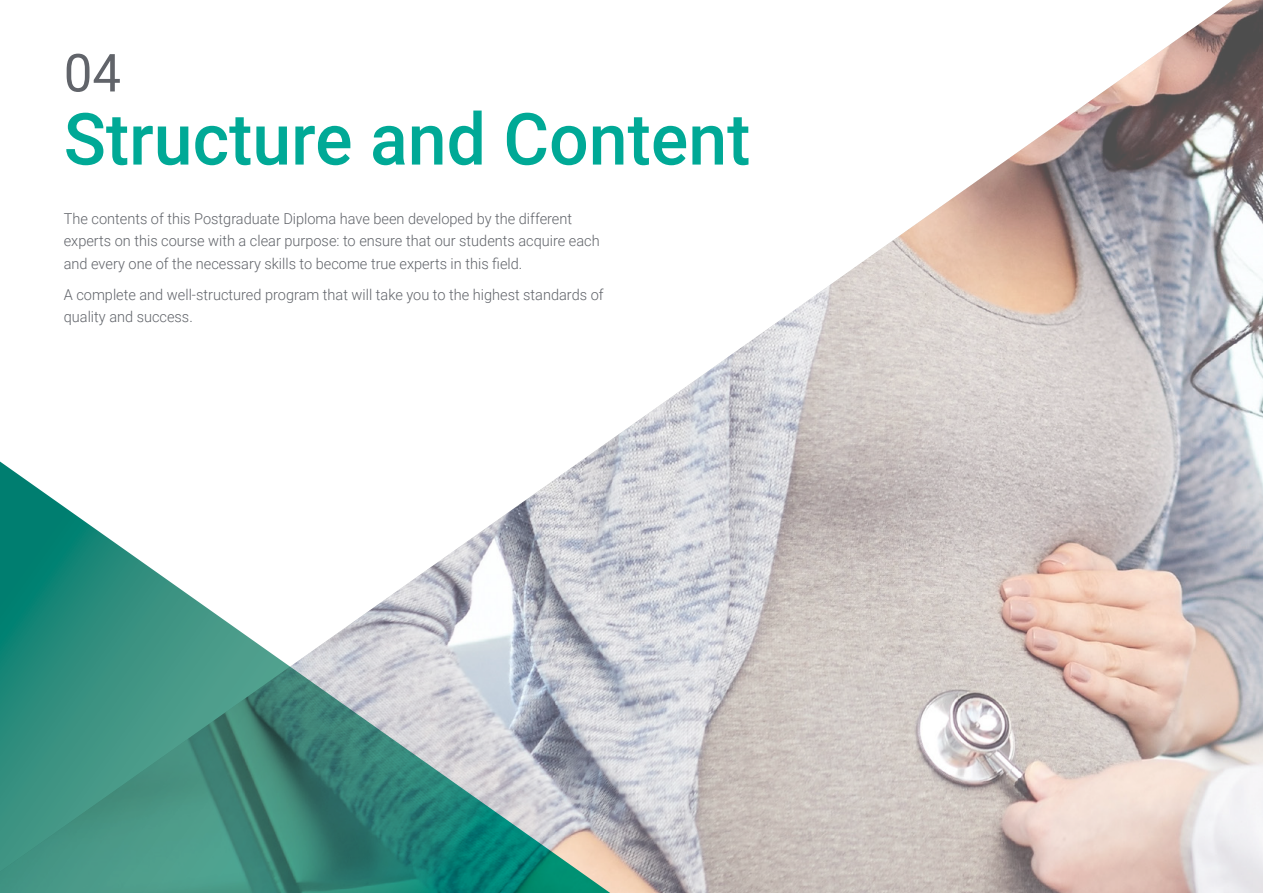
<style>
.page{position:relative;width:1263px;height:893px;background:#fff}
.page>*{position:absolute;margin:0;border:0;box-sizing:border-box;transform-origin:0 0}
.t1{font:500 72px "Roboto";color:#00a996}
.t2{font:52.5px "Roboto";color:#61646a}
.t3{font:300 15px/22.5px "Roboto";color:#61646a}
</style>
<div class="page">
<img style="left:602px;top:0;width:661px;height:893px">
<svg style="left:0;top:446px;width:640px;height:447px"></svg>
<h2 class="t2" style="left:64px;top:36px;width:59px">04</h2>
<h1 class="t1" style="left:64px;top:89px;width:688px">Structure and Content</h1>
<p class="t3" style="left:64px;top:207px;width:537px">The contents of this Postgraduate Diploma have been developed by the different experts on this course with a clear purpose: to ensure that our students acquire each and every one of the necessary skills to become true experts in this field.</p>
<p class="t3" style="left:64px;top:283px;width:541px">A complete and well-structured program that will take you to the highest standards of quality and success.</p>
</div>
